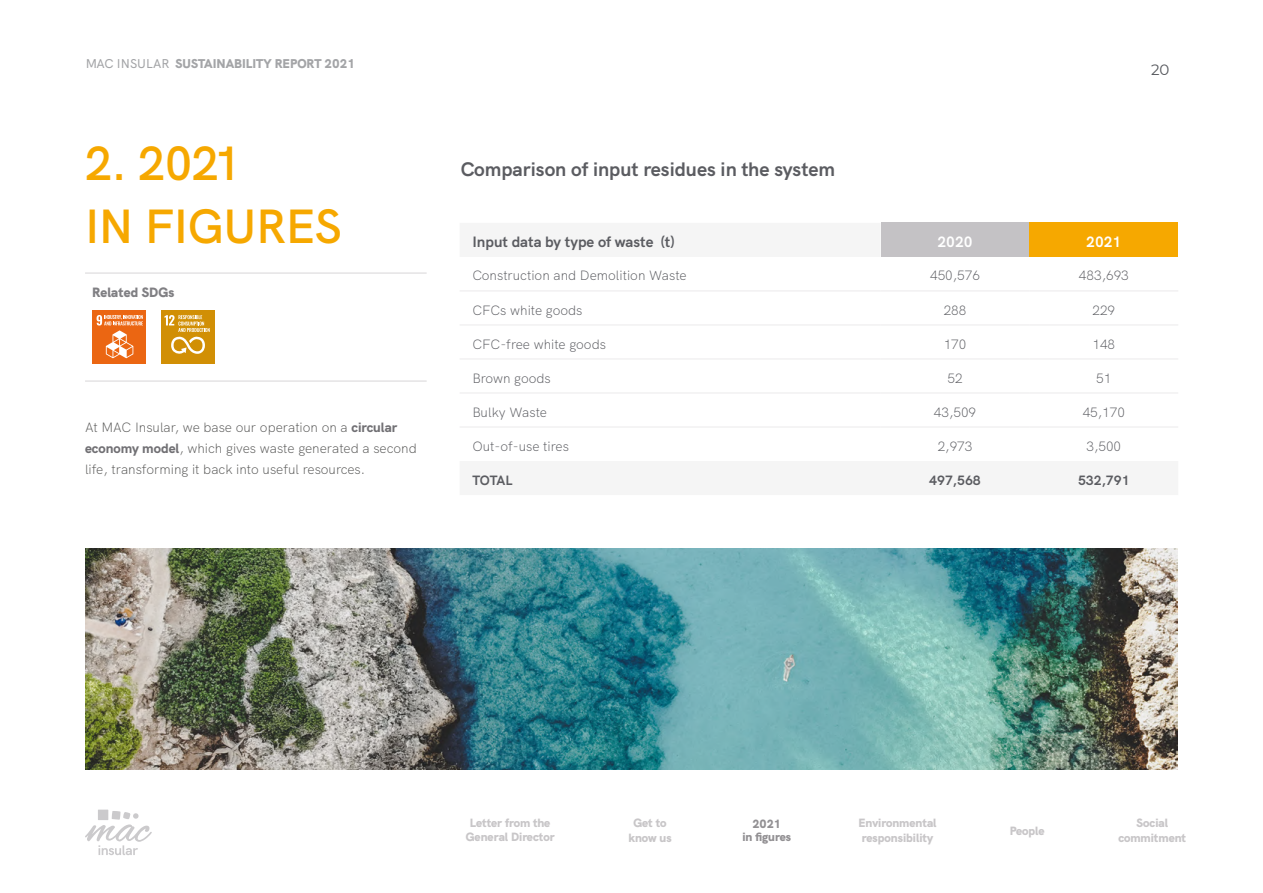
<style>
.page{position:relative;width:1263px;height:893px;background:#fff}
.page>*{position:absolute;margin:0;border:0;box-sizing:border-box;transform-origin:0 0}
.t1{font:600 48px/63px "HK Grotesk";letter-spacing:-.01em;color:#f6a800}
.t2{font:700 19.5px "HK Grotesk";color:#5b5c61}
.t3{font:700 15px "HK Grotesk";color:#5b5c61}
.t4{font:700 15px "HK Grotesk";color:#fff}
.t5{font:15px "Montserrat";color:#54565b}
.t6{font:300 13.5px "HK Grotesk";color:#5b5c61}
.t7{font:300 13.5px/21px "HK Grotesk";color:#575756}
.t8{font:700 13.5px "HK Grotesk";color:#5b5c61}
.t9{font:900 13.5px "HK Grotesk";letter-spacing:.01em;color:#807f83}
.t10{font:900 12.75px "HK Grotesk";color:#54565b}
.t11{font:900 12px/14.4px "HK Grotesk";color:#c8c6c8;text-align:center}
.t12{font:900 12px/13.5px "HK Grotesk";color:#929093;text-align:center}
.s1{font-weight:500}
.s2{font-weight:800;color:#717074}
</style>
<div class="page">
<svg style="left:85px;top:810px;width:67px;height:45px"></svg>
<hr style="left:85px;top:273px;width:342px;height:1px;background:#d7d5d7">
<hr style="left:85px;top:381px;width:342px;height:1px;background:#d7d5d7">
<svg style="left:460px;top:290px;width:718px;height:137px"></svg>
<div style="left:880px;top:223px;width:149px;height:34px;background:#c4c2c5"></div>
<div style="left:1029px;top:223px;width:149px;height:34px;background:#f6a800"></div>
<hr style="left:460px;top:291px;width:106px;height:1px;background:#ebeaeb">
<hr style="left:566px;top:291px;width:314px;height:1px;background:#ebeaeb">
<hr style="left:880px;top:291px;width:149px;height:1px;background:#ebeaeb">
<hr style="left:1029px;top:291px;width:149px;height:1px;background:#ebeaeb">
<hr style="left:460px;top:325px;width:106px;height:1px;background:#ebeaeb">
<hr style="left:566px;top:325px;width:314px;height:1px;background:#ebeaeb">
<hr style="left:880px;top:325px;width:149px;height:1px;background:#ebeaeb">
<hr style="left:1029px;top:325px;width:149px;height:1px;background:#ebeaeb">
<hr style="left:460px;top:359px;width:106px;height:1px;background:#ebeaeb">
<hr style="left:566px;top:359px;width:314px;height:1px;background:#ebeaeb">
<hr style="left:880px;top:359px;width:149px;height:1px;background:#ebeaeb">
<hr style="left:1029px;top:359px;width:149px;height:1px;background:#ebeaeb">
<hr style="left:460px;top:393px;width:106px;height:1px;background:#ebeaeb">
<hr style="left:566px;top:393px;width:314px;height:1px;background:#ebeaeb">
<hr style="left:880px;top:393px;width:149px;height:1px;background:#ebeaeb">
<hr style="left:1029px;top:393px;width:149px;height:1px;background:#ebeaeb">
<hr style="left:460px;top:427px;width:106px;height:1px;background:#ebeaeb">
<hr style="left:566px;top:427px;width:314px;height:1px;background:#ebeaeb">
<hr style="left:880px;top:427px;width:149px;height:1px;background:#ebeaeb">
<hr style="left:1029px;top:427px;width:149px;height:1px;background:#ebeaeb">
<img style="left:85px;top:549px;width:1092px;height:220px">
<div style="left:161px;top:310px;width:54px;height:54px;background:#d18f05"></div>
<svg style="left:164px;top:315px;width:46px;height:39px"></svg>
<div style="left:92px;top:310px;width:54px;height:54px;background:#eb6612"></div>
<svg style="left:97px;top:315px;width:46px;height:43px"></svg>
<p class="t10" style="left:85px;top:54px;width:272px"><span class="s1">MAC INSULAR</span> SUSTAINABILITY REPORT 2021</p>
<h1 class="t1" style="left:85px;top:128px;width:258px">2. 2021<br>IN FIGURES</h1>
<p class="t9" style="left:92px;top:282px;width:84px">Related SDGs</p>
<p class="t7" style="left:85px;top:416px;width:333px">At MAC Insular, we base our operation on a <span class="s2">circular economy model</span>, which gives waste generated a second life, transforming it back into useful resources.</p>
<p class="t5" style="left:1151px;top:59px;width:20px">20</p>
<h2 class="t2" style="left:461px;top:154px;width:376px">Comparison of input residues in the system</h2>
<p class="t3" style="left:472px;top:230px;width:204px">Input data by type of waste (t)</p>
<p class="t4" style="left:937px;top:230px;width:37px">2020</p>
<p class="t4" style="left:1086px;top:230px;width:37px">2021</p>
<p class="t6" style="left:472px;top:265px;width:216px">Construction and Demolition Waste</p>
<p class="t6" style="left:930px;top:265px;width:51px">450,576</p>
<p class="t6" style="left:1079px;top:265px;width:51px">483,693</p>
<p class="t6" style="left:472px;top:299px;width:112px">CFCs white goods</p>
<p class="t6" style="left:944px;top:299px;width:24px">288</p>
<p class="t6" style="left:1092px;top:299px;width:24px">229</p>
<p class="t6" style="left:472px;top:333px;width:135px">CFC-free white goods</p>
<p class="t6" style="left:944px;top:333px;width:24px">170</p>
<p class="t6" style="left:1092px;top:333px;width:24px">148</p>
<p class="t6" style="left:472px;top:368px;width:80px">Brown goods</p>
<p class="t6" style="left:947px;top:368px;width:17px">52</p>
<p class="t6" style="left:1096px;top:368px;width:17px">51</p>
<p class="t6" style="left:472px;top:402px;width:76px">Bulky Waste</p>
<p class="t6" style="left:934px;top:402px;width:44px">43,509</p>
<p class="t6" style="left:1083px;top:402px;width:44px">45,170</p>
<p class="t6" style="left:472px;top:436px;width:98px">Out-of-use tires</p>
<p class="t6" style="left:938px;top:436px;width:36px">2,973</p>
<p class="t6" style="left:1086px;top:436px;width:36px">3,500</p>
<p class="t8" style="left:472px;top:470px;width:42px">TOTAL</p>
<p class="t8" style="left:929px;top:470px;width:53px">497,568</p>
<p class="t8" style="left:1078px;top:470px;width:53px">532,791</p>
<p class="t11" style="left:466px;top:815px;width:90px">Letter from the<br>General Director</p>
<p class="t11" style="left:858px;top:815px;width:80px;text-align:left">Environmental responsibility</p>
<p class="t11" style="left:1118px;top:815px;width:69px">Social commitment</p>
<p class="t11" style="left:628px;top:815px;width:45px">Get to know us</p>
<p class="t12" style="left:742px;top:816px;width:50px">2021<br>in figures</p>
<p class="t11" style="left:1010px;top:822px;width:36px">People</p>
</div>
